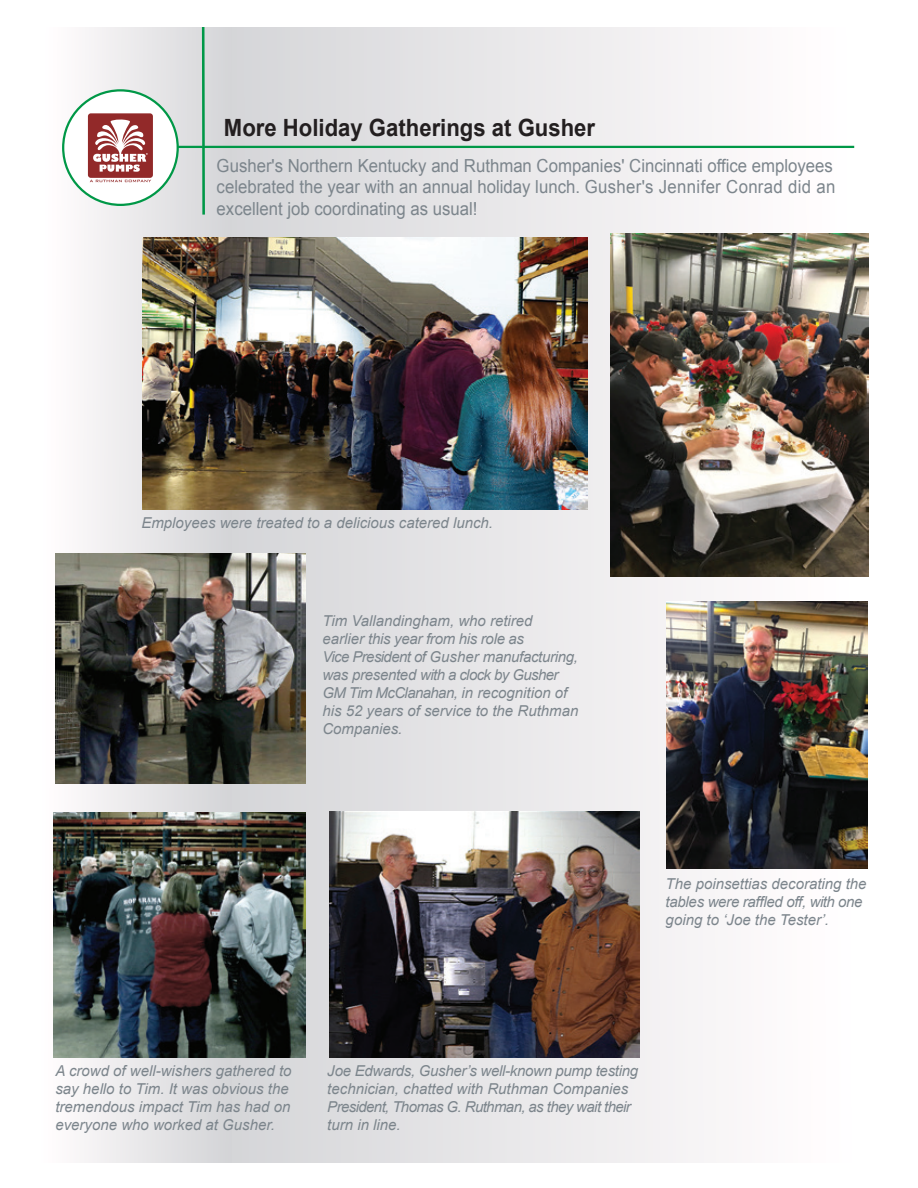
<style>
.page{position:relative;width:918px;height:1188px;background:#fff}
.page>*{position:absolute;margin:0;border:0;box-sizing:border-box;transform-origin:0 0}
.t1{font:700 23.7px "Arial";color:#231f20;scale:.93 1}
.t2{font:18px/21.6px "Arial";color:#7c858c;scale:.93 1}
.t3{font:italic 15px/18px "Arial";color:#7c858c}
.t4{font:italic 15px/18px "Arial";letter-spacing:-.02em;color:#7c858c}
</style>
<div class="page">
<div style="left:203px;top:27px;width:654px;height:1135px;background:linear-gradient(to right,#d1d2d4,#fff)"></div>
<div style="left:42px;top:27px;width:189px;height:1136px;background:linear-gradient(to right,#fffefe,#d1d2d4)"></div>
<svg style="left:202px;top:27px;width:3px;height:188px"></svg>
<hr style="left:202px;top:146px;width:652px;height:2px;background:#009847">
<img style="left:330px;top:812px;width:309px;height:246px">
<img style="left:667px;top:601px;width:200px;height:268px">
<img style="left:611px;top:233px;width:257px;height:343px">
<img style="left:143px;top:237px;width:445px;height:272px">
<img style="left:53px;top:813px;width:252px;height:244px">
<img style="left:55px;top:553px;width:251px;height:231px">
<hr style="left:177px;top:146px;width:25px;height:2px;background:#009847">
<div style="left:63px;top:90px;width:115px;height:115px;background:#fff;border-radius:50%"></div>
<div style="left:62px;top:89px;width:117px;height:117px;border:2px solid #009847;border-radius:50%"></div>
<div style="left:88px;top:113px;width:65px;height:65px;background:#922929;border-radius:3px"></div>
<svg style="left:93px;top:119px;width:55px;height:53px"></svg>
<svg style="left:90px;top:180px;width:61px;height:2px"></svg>
<h1 class="t1" style="left:224px;top:112px;width:401px">More Holiday Gatherings at Gusher</h1>
<p class="t2" style="left:217px;top:155px;width:667px">Gusher's Northern Kentucky and Ruthman Companies' Cincinnati office employees celebrated the year with an annual holiday lunch. Gusher's Jennifer Conrad did an excellent job coordinating as usual!</p>
<p class="t3" style="left:141px;top:514px;width:353px">Employees were treated to a delicious catered lunch.</p>
<p class="t3" style="left:322px;top:612px;width:257px">Tim Vallandingham, who retired<br>earlier this year from his role as<br>Vice President of Gusher manufacturing, was presented with a clock by Gusher<br>GM Tim McClanahan, in recognition of his 52 years of service to the Ruthman<br>Companies.</p>
<p class="t3" style="left:666px;top:875px;width:202px">The poinsettias decorating the tables were raffled off, with one going to ‘Joe the Tester’.</p>
<p class="t3" style="left:55px;top:1062px;width:238px">A crowd of well-wishers gathered to say hello to Tim. It was obvious the tremendous impact Tim has had on everyone who worked at Gusher.</p>
<p class="t4" style="left:327px;top:1062px;width:312px">Joe Edwards, Gusher’s well-known pump testing technician, chatted with Ruthman Companies President, Thomas G. Ruthman, as they wait their turn in line.</p>
</div>
